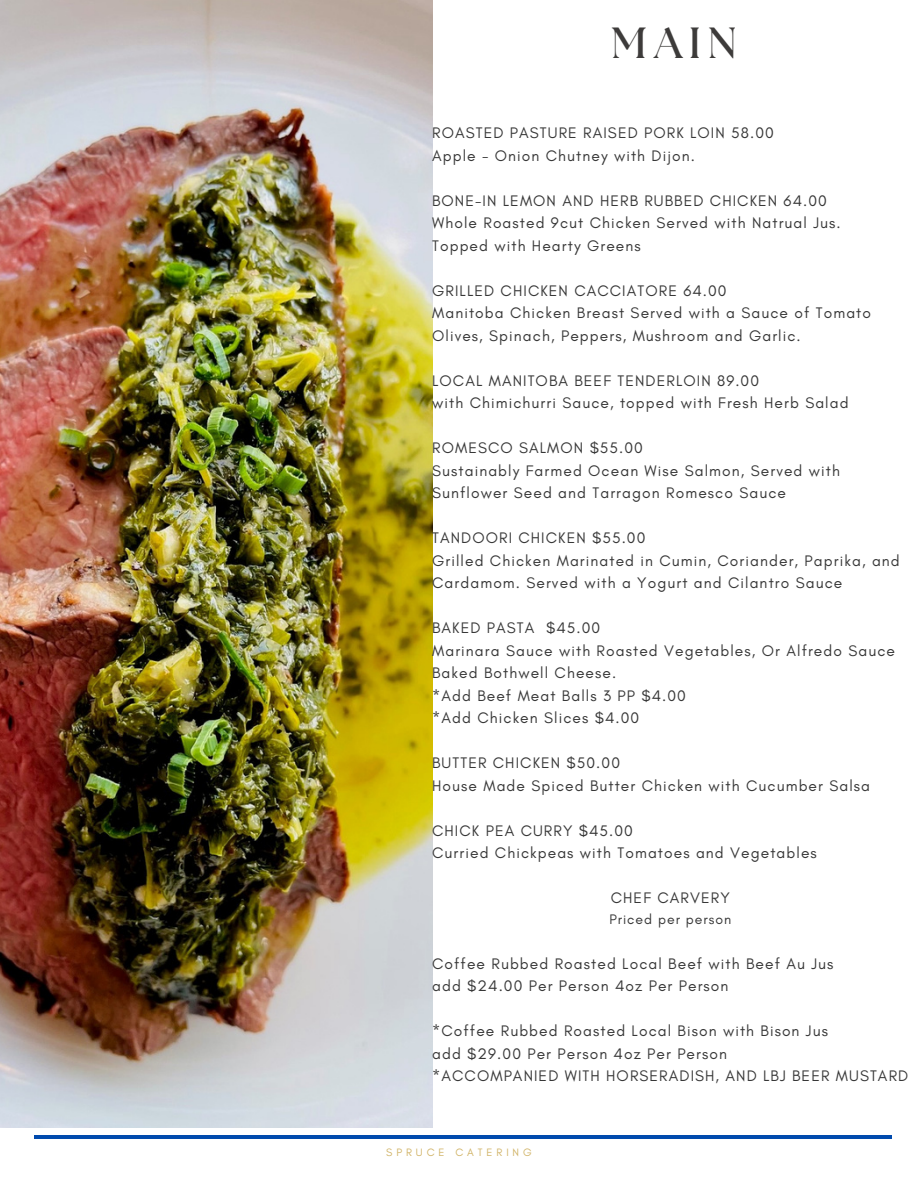
<style>
.page{position:relative;width:918px;height:1188px;background:#fff}
.page>*{position:absolute;margin:0;border:0;box-sizing:border-box;transform-origin:0 0}
.t1{font:700 43.5px "The Seasons";color:#3d3b3a}
.t2{font:15.6px/22.5px "Glacial Indifference";letter-spacing:.07em;color:#373737}
.t3{font:14.1px "Glacial Indifference";letter-spacing:.07em;color:#373737}
.t4{font:10.95px "Glacial Indifference";letter-spacing:.36em;color:#d0b264}
</style>
<div class="page">
<hr style="left:35px;top:1136px;width:857px;height:3px;background:#004aad">
<img style="left:0;top:0;width:432px;height:1127px">
<p class="t1" style="left:612px;top:23px;width:126px">MAIN</p>
<p class="t2" style="left:432px;top:122px;width:343px">ROASTED PASTURE RAISED PORK LOIN 58.00<br>Apple - Onion Chutney with Dijon.</p>
<p class="t2" style="left:432px;top:189px;width:410px">BONE-IN LEMON AND HERB RUBBED CHICKEN 64.00<br>Whole Roasted 9cut Chicken Served with Natrual Jus.<br>Topped with Hearty Greens</p>
<p class="t2" style="left:432px;top:279px;width:440px">GRILLED CHICKEN CACCIATORE 64.00<br>Manitoba Chicken Breast Served with a Sauce of Tomato<br>Olives, Spinach, Peppers, Mushroom and Garlic.</p>
<p class="t2" style="left:432px;top:369px;width:418px">LOCAL MANITOBA BEEF TENDERLOIN 89.00<br>with Chimichurri Sauce, topped with Fresh Herb Salad</p>
<p class="t2" style="left:432px;top:437px;width:409px">ROMESCO SALMON $55.00<br>Sustainably Farmed Ocean Wise Salmon, Served with<br>Sunflower Seed and Tarragon Romesco Sauce</p>
<p class="t2" style="left:432px;top:527px;width:469px">TANDOORI CHICKEN $55.00<br>Grilled Chicken Marinated in Cumin, Coriander, Paprika, and<br>Cardamom. Served with a Yogurt and Cilantro Sauce</p>
<p class="t2" style="left:432px;top:617px;width:464px">BAKED PASTA $45.00<br>Marinara Sauce with Roasted Vegetables, Or Alfredo Sauce<br>Baked Bothwell Cheese.<br>*Add Beef Meat Balls 3 PP $4.00<br>*Add Chicken Slices $4.00</p>
<p class="t2" style="left:432px;top:752px;width:439px">BUTTER CHICKEN $50.00<br>House Made Spiced Butter Chicken with Cucumber Salsa</p>
<p class="t2" style="left:432px;top:819px;width:386px">CHICK PEA CURRY $45.00<br>Curried Chickpeas with Tomatoes and Vegetables</p>
<p class="t2" style="left:611px;top:887px;width:121px">CHEF CARVERY</p>
<p class="t3" style="left:609px;top:910px;width:124px">Priced per person</p>
<p class="t2" style="left:432px;top:952px;width:403px">Coffee Rubbed Roasted Local Beef with Beef Au Jus add $24.00 Per Person 4oz Per Person</p>
<p class="t2" style="left:432px;top:1019px;width:478px">*Coffee Rubbed Roasted Local Bison with Bison Jus<br>add $29.00 Per Person 4oz Per Person<br>*ACCOMPANIED WITH HORSERADISH, AND LBJ BEER MUSTARD</p>
<h1 class="t4" style="left:386px;top:1145px;width:147px">SPRUCE CATERING</h1>
</div>
